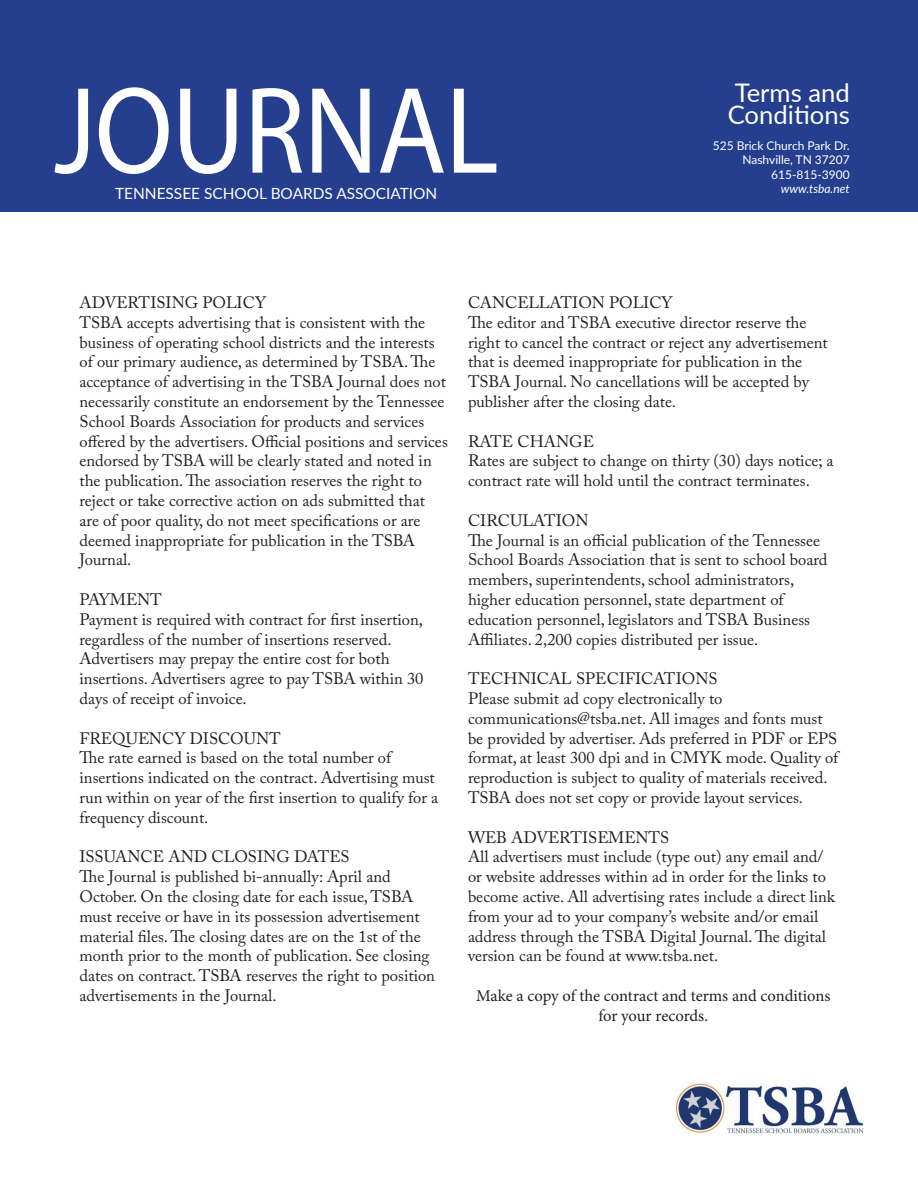
<style>
.page{position:relative;width:918px;height:1188px;background:#fff}
.page>*{position:absolute;margin:0;border:0;box-sizing:border-box;transform-origin:0 0}
.Footer_Page_Numbers{font:124.5px "Myriad Pro";letter-spacing:-.01em;color:#fff;scale:.91 1}
.t1{font:25.65px "Lato";color:#fff}
.t2{font:16.5px/19.8px "Adobe Caslon Pro";color:#231f20}
.t3{font:16.5px "Minion Pro";letter-spacing:-.005em;color:#231f20}
.Journal_Edition_Mont{font:15.45px "Lato";color:#fff}
.t4{font:12px "Lato";color:#fff}
.t5{font:italic 12px "Lato";color:#fff}
</style>
<div class="page">
<div style="left:0;top:0;width:918px;height:212px;background:#253f8e"></div>
<img style="left:675px;top:1082px;width:189px;height:52px">
<p class="Footer_Page_Numbers" style="left:54px;top:54px;width:490px">JOURNAL</p>
<p class="Journal_Edition_Mont" style="left:115px;top:182px;width:324px">TENNESSEE SCHOOL BOARDS ASSOCIATION</p>
<p class="t1" style="left:735px;top:74px;width:117px">Terms and</p>
<p class="t1" style="left:728px;top:97px;width:124px">Conditions</p>
<p class="t4" style="left:713px;top:137px;width:138px">525 Brick Church Park Dr.</p>
<p class="t4" style="left:742px;top:151px;width:109px">Nashville, TN 37207</p>
<p class="t4" style="left:771px;top:166px;width:80px">615-815-3900</p>
<p class="t5" style="left:781px;top:180px;width:71px">www.tsba.net</p>
<p class="t2" style="left:80px;top:292px;width:188px">ADVERTISING POLICY</p>
<p class="t2" style="left:80px;top:312px;width:370px">TSBA accepts advertising that is consistent with the business of operating school districts and the interests of our primary audience, as determined by TSBA. The acceptance of advertising in the TSBA Journal does not necessarily constitute an endorsement by the Tennessee School Boards Association for products and services offered by the advertisers. Official positions and services endorsed by TSBA will be clearly stated and noted in the publication. The association reserves the right to reject or take corrective action on ads submitted that are of poor quality, do not meet specifications or are deemed inappropriate for publication in the TSBA Journal.</p>
<p class="t2" style="left:80px;top:589px;width:84px">PAYMENT</p>
<p class="t2" style="left:80px;top:609px;width:345px">Payment is required with contract for first insertion,</p>
<p class="t2" style="left:80px;top:629px;width:314px">regardless of the number of insertions reserved.</p>
<p class="t2" style="left:80px;top:649px;width:346px">Advertisers may prepay the entire cost for both insertions. Advertisers agree to pay TSBA within 30 days of receipt of invoice.</p>
<p class="t2" style="left:80px;top:728px;width:203px">FREQUENCY DISCOUNT</p>
<p class="t2" style="left:80px;top:748px;width:313px">The rate earned is based on the total number of</p>
<p class="t2" style="left:80px;top:768px;width:360px">insertions indicated on the contract. Advertising must run within on year of the first insertion to qualify for a frequency discount.</p>
<p class="t2" style="left:80px;top:847px;width:272px">ISSUANCE AND CLOSING DATES</p>
<p class="t2" style="left:80px;top:867px;width:357px">The Journal is published bi-annually: April and October. On the closing date for each issue, TSBA must receive or have in its possession advertisement material files. The closing dates are on the 1st of the month prior to the month of publication. See closing dates on contract. TSBA reserves the right to position advertisements in the Journal.</p>
<p class="t2" style="left:468px;top:292px;width:206px">CANCELLATION POLICY</p>
<p class="t2" style="left:468px;top:312px;width:361px">The editor and TSBA executive director reserve the right to cancel the contract or reject any advertisement that is deemed inappropriate for publication in the TSBA Journal. No cancellations will be accepted by publisher after the closing date.</p>
<p class="t2" style="left:468px;top:431px;width:128px">RATE CHANGE</p>
<p class="t2" style="left:468px;top:451px;width:367px">Rates are subject to change on thirty (30) days notice; a contract rate will hold until the contract terminates.</p>
<p class="t2" style="left:468px;top:510px;width:122px">CIRCULATION</p>
<p class="t2" style="left:468px;top:530px;width:361px">The Journal is an official publication of the Tennessee<br>School Boards Association that is sent to school board</p>
<p class="t2" style="left:468px;top:570px;width:328px">members, superintendents, school administrators, higher education personnel, state department of</p>
<p class="t2" style="left:468px;top:609px;width:344px">education personnel, legislators and TSBA Business</p>
<p class="t2" style="left:468px;top:629px;width:292px">Affiliates. 2,200 copies distributed per issue.</p>
<p class="t2" style="left:468px;top:669px;width:251px">TECHNICAL SPECIFICATIONS</p>
<p class="t2" style="left:468px;top:688px;width:256px">Please submit ad copy electronically to</p>
<p class="t2" style="left:468px;top:708px;width:372px">communications@tsba.net. All images and fonts must be provided by advertiser. Ads preferred in PDF or EPS format, at least 300 dpi and in CMYK mode. Quality of reproduction is subject to quality of materials received.<br>TSBA does not set copy or provide layout services.</p>
<p class="t2" style="left:468px;top:827px;width:203px">WEB ADVERTISEMENTS</p>
<p class="t2" style="left:468px;top:847px;width:369px">All advertisers must include (type out) any email and/ or website addresses within ad in order for the links to become active. All advertising rates include a direct link from your ad to your company’s website and/or email address through the TSBA Digital Journal. The digital version can be found at www.tsba.net.</p>
<p class="t3" style="left:476px;top:985px;width:356px">Make a copy of the contract and terms and conditions</p>
<p class="t3" style="left:598px;top:1005px;width:111px">for your records.</p>
</div>
